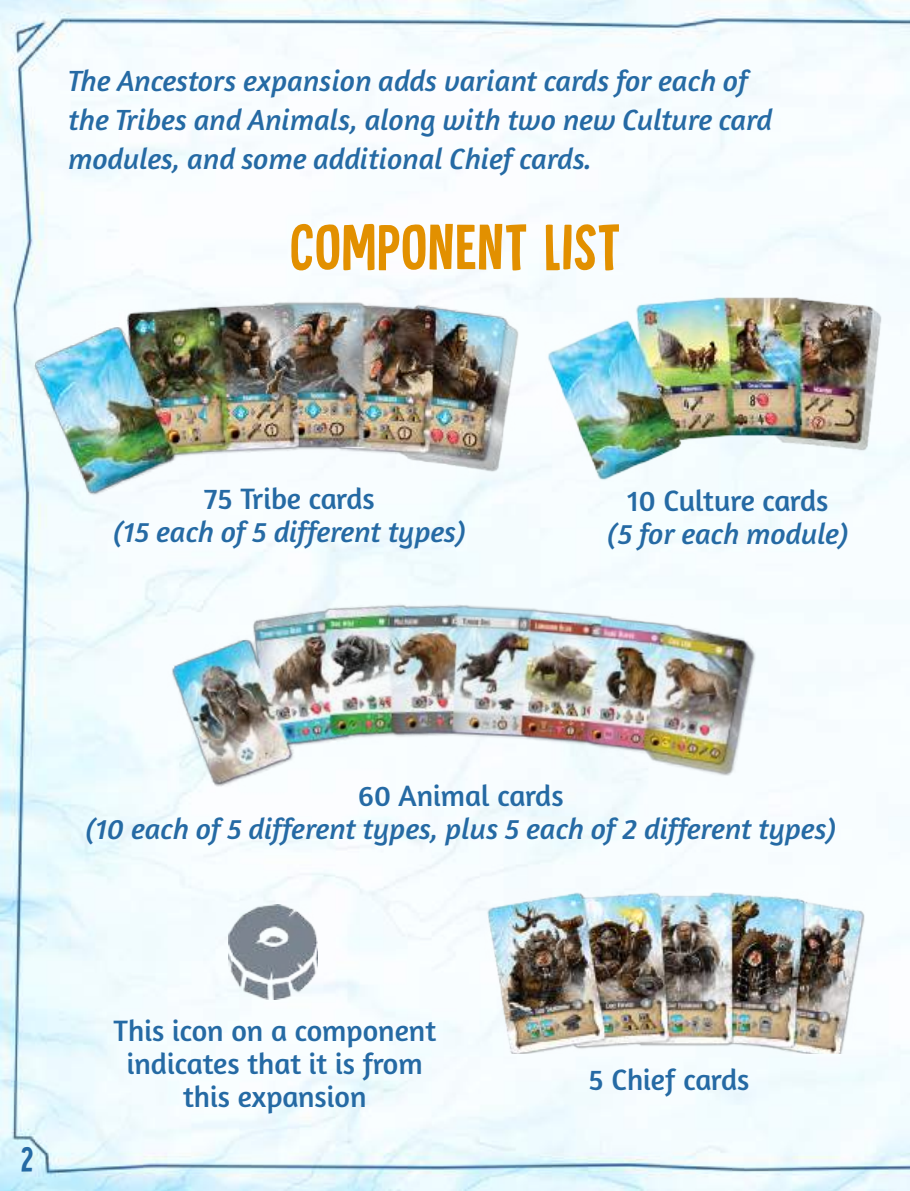
<style>
.page{position:relative;width:910px;height:1191px;background:#fff}
.page>*{position:absolute;margin:0;border:0;box-sizing:border-box;transform-origin:0 0}
.t1{font:66px "Tournedos";letter-spacing:.025em;color:#e29000}
.t2{font:36.3px "Tournedos";color:#256aa4}
.t3{font:italic 30px/39.3px "Amaranth";color:#256aa4}
.t4{font:30px/33px "Amaranth";color:#256aa4;text-align:center}
</style>
<div class="page">
<img style="left:0;top:0;width:910px;height:1191px">
<img style="left:161px;top:568px;width:603px;height:263px">
<img style="left:34px;top:297px;width:485px;height:199px">
<img style="left:544px;top:293px;width:339px;height:188px">
<img style="left:484px;top:891px;width:381px;height:162px">
<img style="left:228px;top:905px;width:89px;height:94px">
<p class="t3" style="left:68px;top:61px;width:705px">The Ancestors expansion adds variant cards for each of the Tribes and Animals, along with two new Culture card modules, and some additional Chief cards.</p>
<h1 class="t1" style="left:290px;top:210px;width:331px">COMPONENT LIST</h1>
<p class="t4" style="left:204px;top:482px;width:172px">75 Tribe cards</p>
<p class="t3" style="left:113px;top:512px;width:355px">(15 each of 5 different types)</p>
<p class="t4" style="left:627px;top:483px;width:203px">10 Culture cards</p>
<p class="t3" style="left:607px;top:514px;width:244px">(5 for each module)</p>
<p class="t4" style="left:358px;top:779px;width:207px">60 Animal cards</p>
<p class="t3" style="left:85px;top:809px;width:753px">(10 each of 5 different types, plus 5 each of 2 different types)</p>
<p class="t2" style="left:21px;top:1138px;width:14px">2</p>
<p class="t4" style="left:113px;top:1013px;width:324px">This icon on a component indicates that it is from this expansion</p>
<p class="t4" style="left:588px;top:1062px;width:162px">5 Chief cards</p>
</div>
